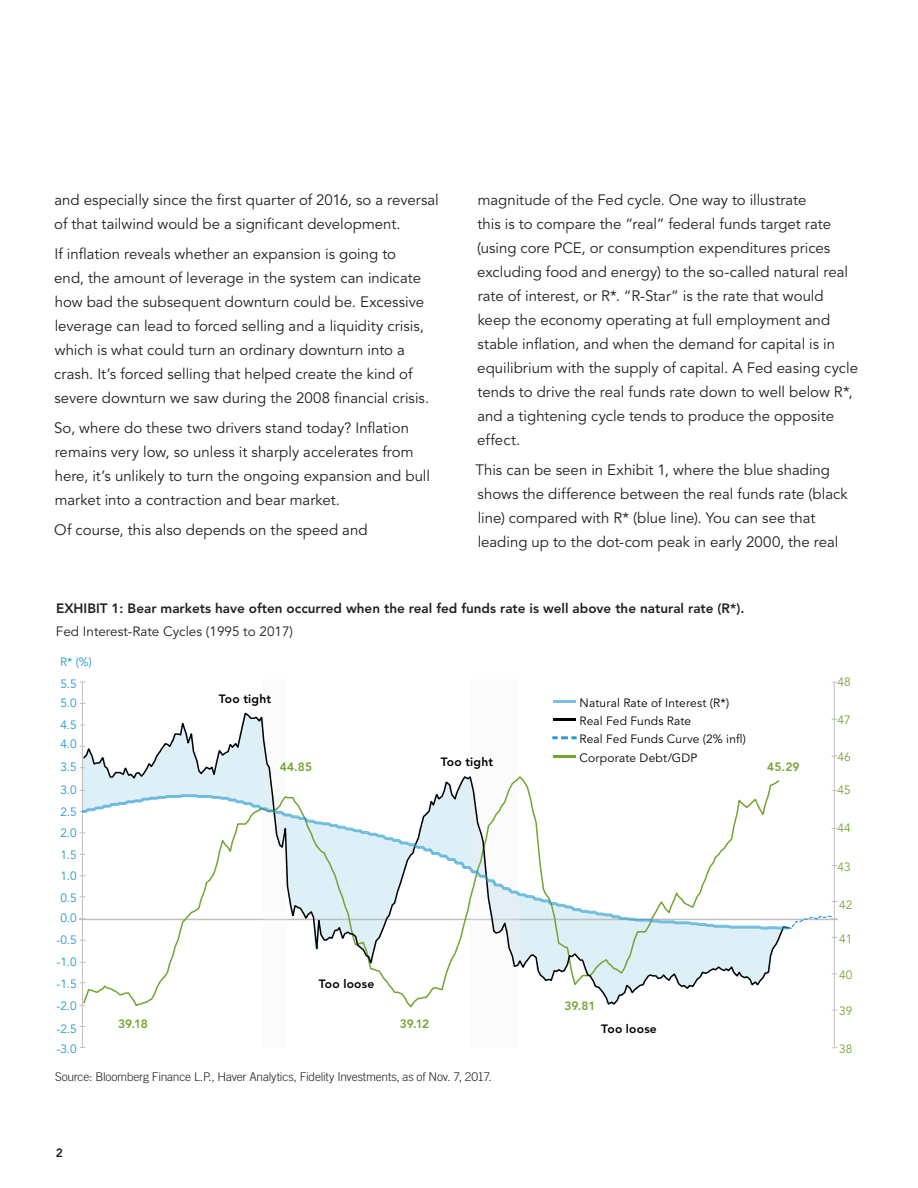
<style>
.page{position:relative;width:918px;height:1188px;background:#fff}
.page>*{position:absolute;margin:0;border:0;box-sizing:border-box;transform-origin:0 0}
.Body_Text{font:15px/24px "Avenir LT Std";color:#231f20}
.Exhibit_Headline{font:800 13.5px "Avenir LT Std";color:#231f20}
.Exhibit_Title{font:13.5px "Avenir LT Std";color:#231f20}
.t1{font:12px/18.5px "Avenir LT Std";letter-spacing:.01em;color:#000}
.Source_Disclosure{font:300 12px "Trade Gothic LT Std";letter-spacing:-.015em;color:#231f20}
.t2{font:12px "Avenir LT Std";color:#2198cc}
.t3{font:800 12px "Avenir LT Std";letter-spacing:.015em;color:#000}
.t4{font:800 12px "Avenir LT Std";letter-spacing:-.005em;color:#73a432}
.t5{font:12px "Avenir LT Std";color:#73a432}
.t6{font:800 12px "Avenir LT Std";color:#231f20}
</style>
<div class="page">
<div style="left:80px;top:919px;width:758px;height:1px;border:1px solid #bfbfbf"></div>
<hr style="left:553px;top:700px;width:23px;height:3px;background:#2198cc">
<hr style="left:82px;top:682px;width:1px;height:365px;background:#bfbfbf">
<hr style="left:834px;top:682px;width:1px;height:365px;background:#bfbfbf">
<div style="left:263px;top:679px;width:23px;height:369px;background:#fbfbfb"></div>
<div style="left:470px;top:679px;width:49px;height:369px;background:#fbfbfb"></div>
<svg style="left:83px;top:712px;width:701px;height:294px"></svg>
<svg style="left:790px;top:916px;width:47px;height:13px"></svg>
<svg style="left:82px;top:794px;width:708px;height:136px"></svg>
<p class="Body_Text" style="left:54px;top:188px;width:386px">and especially since the first quarter of 2016, so a reversal of that tailwind would be a significant development.</p>
<p class="Body_Text" style="left:54px;top:242px;width:376px">If inflation reveals whether an expansion is going to end, the amount of leverage in the system can indicate how bad the subsequent downturn could be. Excessive leverage can lead to forced selling and a liquidity crisis, which is what could turn an ordinary downturn into a crash. It’s forced selling that helped create the kind of severe downturn we saw during the 2008 financial crisis.</p>
<p class="Body_Text" style="left:54px;top:416px;width:377px">So, where do these two drivers stand today? Inflation remains very low, so unless it sharply accelerates from here, it’s unlikely to turn the ongoing expansion and bull market into a contraction and bear market.</p>
<p class="Body_Text" style="left:54px;top:518px;width:315px">Of course, this also depends on the speed and</p>
<p class="Body_Text" style="left:477px;top:188px;width:382px">magnitude of the Fed cycle. One way to illustrate<br>this is to compare the “real” federal funds target rate (using core PCE, or consumption expenditures prices excluding food and energy) to the so-called natural real rate of interest, or R*. “R-Star” is the rate that would keep the economy operating at full employment and stable inflation, and when the demand for capital is in equilibrium with the supply of capital. A Fed easing cycle tends to drive the real funds rate down to well below R*, and a tightening cycle tends to produce the opposite effect.</p>
<p class="Body_Text" style="left:475px;top:458px;width:374px">This can be seen in Exhibit 1, where the blue shading shows the difference between the real funds rate (black line) compared with R* (blue line). You can see that leading up to the dot-com peak in early 2000, the real</p>
<p class="Exhibit_Headline" style="left:56px;top:601px;width:690px">EXHIBIT 1: Bear markets have often occurred when the real fed funds rate is well above the natural rate (R*).</p>
<p class="Exhibit_Title" style="left:56px;top:623px;width:239px">Fed Interest-Rate Cycles (1995 to 2017)</p>
<p class="t2" style="left:60px;top:655px;width:33px">R* (%)</p>
<p class="t2" style="left:60px;top:677px;width:18px">5.5</p>
<p class="t2" style="left:60px;top:696px;width:18px">5.0</p>
<p class="t2" style="left:60px;top:718px;width:18px">4.5</p>
<p class="t2" style="left:60px;top:737px;width:18px">4.0</p>
<p class="t2" style="left:60px;top:760px;width:18px">3.5</p>
<p class="t2" style="left:60px;top:783px;width:18px">3.0</p>
<p class="t2" style="left:60px;top:805px;width:18px">2.5</p>
<p class="t2" style="left:60px;top:826px;width:18px">2.0</p>
<p class="t2" style="left:60px;top:847px;width:18px">1.5</p>
<p class="t2" style="left:60px;top:869px;width:18px">1.0</p>
<p class="t2" style="left:60px;top:891px;width:18px">0.5</p>
<p class="t2" style="left:60px;top:911px;width:18px">0.0</p>
<p class="t2" style="left:56px;top:933px;width:22px">-0.5</p>
<p class="t2" style="left:56px;top:955px;width:22px">-1.0</p>
<p class="t2" style="left:56px;top:977px;width:22px">-1.5</p>
<p class="t2" style="left:56px;top:999px;width:22px">-2.0</p>
<p class="t2" style="left:56px;top:1022px;width:22px">-2.5</p>
<p class="t2" style="left:56px;top:1042px;width:22px">-3.0</p>
<p class="t3" style="left:219px;top:691px;width:54px">Too tight</p>
<p class="t4" style="left:280px;top:760px;width:34px">44.85</p>
<p class="t3" style="left:441px;top:755px;width:54px">Too tight</p>
<p class="t3" style="left:319px;top:976px;width:57px">Too loose</p>
<p class="t4" style="left:118px;top:1017px;width:31px">39.18</p>
<p class="t4" style="left:400px;top:1017px;width:31px">39.12</p>
<p class="Source_Disclosure" style="left:55px;top:1070px;width:438px">Source: Bloomberg Finance L.P., Haver Analytics, Fidelity Investments, as of Nov. 7, 2017.</p>
<p class="t6" style="left:56px;top:1145px;width:9px">2</p>
<p class="t1" style="left:580px;top:694px;width:151px">Natural Rate of Interest (R*)</p>
<p class="t1" style="left:580px;top:712px;width:168px">Real Fed Funds Rate<br>Real Fed Funds Curve (2% infl)<br>Corporate Debt/GDP</p>
<p class="t4" style="left:767px;top:760px;width:34px">45.29</p>
<p class="t4" style="left:565px;top:999px;width:33px">39.81</p>
<p class="t3" style="left:601px;top:1022px;width:57px">Too loose</p>
<p class="t5" style="left:838px;top:675px;width:15px">48</p>
<p class="t5" style="left:838px;top:713px;width:15px">47</p>
<p class="t5" style="left:838px;top:750px;width:15px">46</p>
<p class="t5" style="left:838px;top:783px;width:15px">45</p>
<p class="t5" style="left:838px;top:821px;width:15px">44</p>
<p class="t5" style="left:838px;top:860px;width:15px">43</p>
<p class="t5" style="left:839px;top:898px;width:15px">42</p>
<p class="t5" style="left:839px;top:932px;width:15px">41</p>
<p class="t5" style="left:839px;top:968px;width:15px">40</p>
<p class="t5" style="left:839px;top:1004px;width:15px">39</p>
<p class="t5" style="left:839px;top:1042px;width:15px">38</p>
</div>
